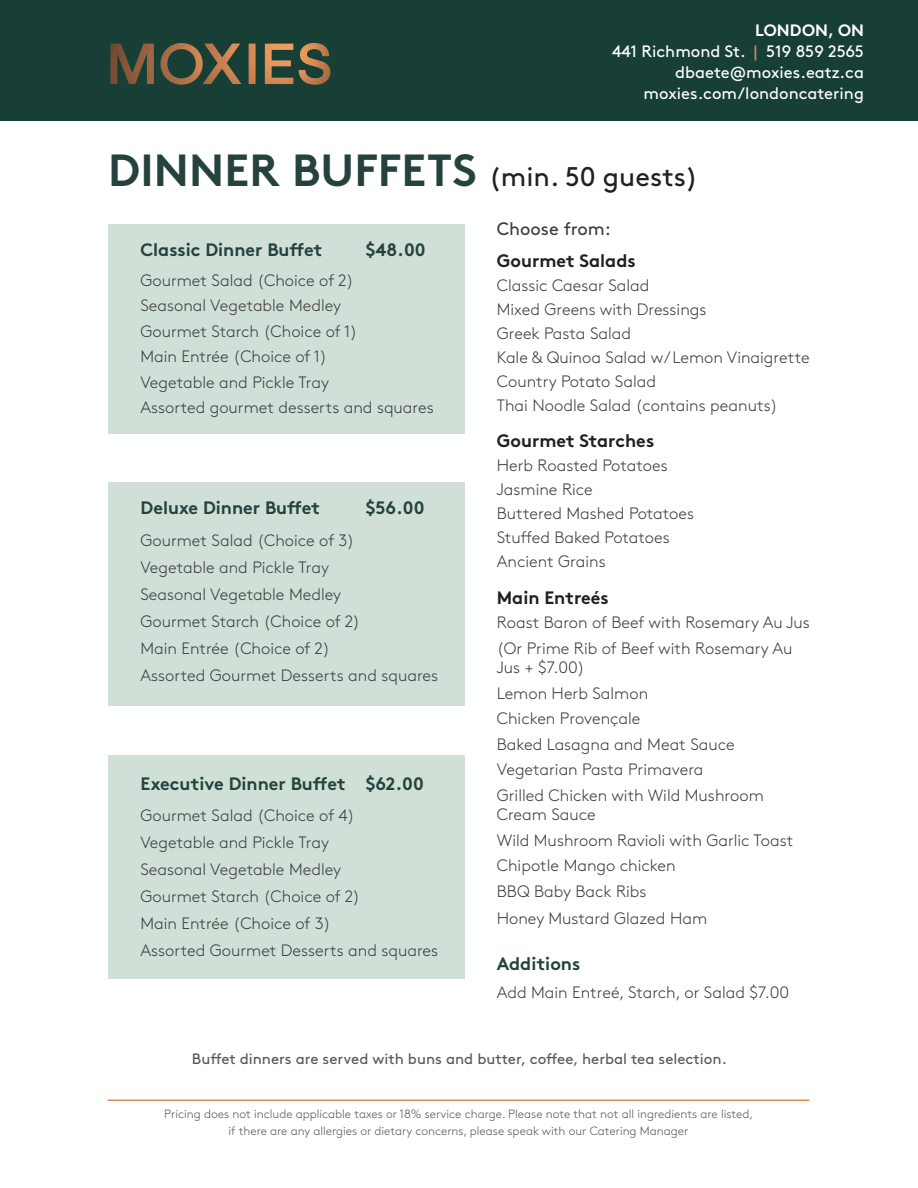
<style>
.page{position:relative;width:918px;height:1188px;background:#fff}
.page>*{position:absolute;margin:0;border:0;box-sizing:border-box;transform-origin:0 0}
.t1{font:27px "Brown";color:#231f20}
.H2_regular{font:700 18px "Brown";color:#25423e}
.H2_regular_black{font:700 18px "Brown";color:#231f20}
.Dinner_Buffet_Descriptions{font:18px "Brown";color:#3e3e3f}
.Dinner_Buffet_Descriptions-2{font:300 16.5px/19.5px "Brown";color:#3e3e3f}
.t2{font:16.5px/21px "Brown";color:#fff;text-align:right}
.t3{font:15px "Brown";color:#57585a}
.Fine_print{font:300 12px/16.5px "Brown";color:#57585a;text-align:center}
.s1{font-weight:700}
.s2{color:#d98b57}
.s3{font-weight:700;font-size:45px;color:#25423e}
</style>
<div class="page">
<div style="left:0;top:0;width:918px;height:121px;background:#173f35"></div>
<img style="left:249px;top:44px;width:7px;height:40px">
<img style="left:265px;top:44px;width:28px;height:40px">
<img style="left:299px;top:43px;width:31px;height:42px">
<img style="left:160px;top:43px;width:81px;height:42px">
<img style="left:110px;top:44px;width:44px;height:40px">
<div style="left:108px;top:224px;width:356px;height:210px;background:#d1e0d7"></div>
<div style="left:108px;top:482px;width:356px;height:223px;background:#d1e0d7"></div>
<div style="left:108px;top:756px;width:356px;height:223px;background:#d1e0d7"></div>
<hr style="left:107px;top:1100px;width:702px;height:1px;background:#d98b57">
<p class="t2" style="left:612px;top:18px;width:253px"><span class="s1">LONDON, ON<br></span>441 Richmond St. <span class="s2">|</span> 519 859 2565 dbaete@moxies.eatz.ca moxies.com/londoncatering</p>
<h1 class="t1" style="left:108px;top:156px;width:591px"><span class="s3">DINNER BUFFETS</span> (min. 50 guests)</h1>
<p class="H2_regular" style="left:140px;top:235px;width:184px">Classic Dinner Buffet</p>
<p class="H2_regular" style="left:366px;top:235px;width:61px">$48.00</p>
<p class="Dinner_Buffet_Descriptions-2" style="left:140px;top:269px;width:215px">Gourmet Salad (Choice of 2)</p>
<p class="Dinner_Buffet_Descriptions-2" style="left:140px;top:295px;width:202px">Seasonal Vegetable Medley</p>
<p class="Dinner_Buffet_Descriptions-2" style="left:140px;top:320px;width:219px">Gourmet Starch (Choice of 1)</p>
<p class="Dinner_Buffet_Descriptions-2" style="left:140px;top:346px;width:188px">Main Entrée (Choice of 1)</p>
<p class="Dinner_Buffet_Descriptions-2" style="left:140px;top:371px;width:190px">Vegetable and Pickle Tray</p>
<p class="Dinner_Buffet_Descriptions-2" style="left:140px;top:397px;width:295px">Assorted gourmet desserts and squares</p>
<p class="H2_regular" style="left:140px;top:493px;width:181px">Deluxe Dinner Buffet</p>
<p class="H2_regular" style="left:366px;top:493px;width:60px">$56.00</p>
<p class="Dinner_Buffet_Descriptions-2" style="left:140px;top:529px;width:216px">Gourmet Salad (Choice of 3)</p>
<p class="Dinner_Buffet_Descriptions-2" style="left:140px;top:556px;width:190px">Vegetable and Pickle Tray</p>
<p class="Dinner_Buffet_Descriptions-2" style="left:140px;top:583px;width:202px">Seasonal Vegetable Medley</p>
<p class="Dinner_Buffet_Descriptions-2" style="left:140px;top:610px;width:221px">Gourmet Starch (Choice of 2)</p>
<p class="Dinner_Buffet_Descriptions-2" style="left:140px;top:637px;width:191px">Main Entrée (Choice of 2)</p>
<p class="Dinner_Buffet_Descriptions-2" style="left:140px;top:664px;width:299px">Assorted Gourmet Desserts and squares</p>
<p class="H2_regular" style="left:140px;top:769px;width:285px">Executive Dinner Buffet $62.00</p>
<p class="Dinner_Buffet_Descriptions-2" style="left:140px;top:805px;width:216px">Gourmet Salad (Choice of 4)</p>
<p class="Dinner_Buffet_Descriptions-2" style="left:140px;top:832px;width:190px">Vegetable and Pickle Tray</p>
<p class="Dinner_Buffet_Descriptions-2" style="left:140px;top:859px;width:202px">Seasonal Vegetable Medley</p>
<p class="Dinner_Buffet_Descriptions-2" style="left:140px;top:886px;width:221px">Gourmet Starch (Choice of 2)</p>
<p class="Dinner_Buffet_Descriptions-2" style="left:140px;top:913px;width:192px">Main Entrée (Choice of 3)</p>
<p class="Dinner_Buffet_Descriptions-2" style="left:140px;top:940px;width:299px">Assorted Gourmet Desserts and squares</p>
<p class="Dinner_Buffet_Descriptions" style="left:497px;top:215px;width:116px">Choose from:</p>
<p class="H2_regular_black" style="left:497px;top:246px;width:140px">Gourmet Salads</p>
<p class="Dinner_Buffet_Descriptions-2" style="left:497px;top:274px;width:154px">Classic Caesar Salad</p>
<p class="Dinner_Buffet_Descriptions-2" style="left:497px;top:298px;width:211px">Mixed Greens with Dressings</p>
<p class="Dinner_Buffet_Descriptions-2" style="left:497px;top:322px;width:136px">Greek Pasta Salad</p>
<p class="Dinner_Buffet_Descriptions-2" style="left:497px;top:346px;width:314px">Kale &amp; Quinoa Salad w/ Lemon Vinaigrette</p>
<p class="Dinner_Buffet_Descriptions-2" style="left:497px;top:370px;width:161px">Country Potato Salad</p>
<p class="Dinner_Buffet_Descriptions-2" style="left:497px;top:394px;width:282px">Thai Noodle Salad (contains peanuts)</p>
<p class="H2_regular_black" style="left:497px;top:427px;width:159px">Gourmet Starches</p>
<p class="Dinner_Buffet_Descriptions-2" style="left:497px;top:455px;width:172px">Herb Roasted Potatoes</p>
<p class="Dinner_Buffet_Descriptions-2" style="left:497px;top:479px;width:98px">Jasmine Rice</p>
<p class="Dinner_Buffet_Descriptions-2" style="left:497px;top:503px;width:199px">Buttered Mashed Potatoes</p>
<p class="Dinner_Buffet_Descriptions-2" style="left:497px;top:527px;width:175px">Stuffed Baked Potatoes</p>
<p class="Dinner_Buffet_Descriptions-2" style="left:497px;top:551px;width:110px">Ancient Grains</p>
<p class="H2_regular_black" style="left:497px;top:583px;width:114px">Main Entreés</p>
<p class="Dinner_Buffet_Descriptions-2" style="left:497px;top:611px;width:315px">Roast Baron of Beef with Rosemary Au Jus</p>
<p class="Dinner_Buffet_Descriptions-2" style="left:497px;top:637px;width:297px">(Or Prime Rib of Beef with Rosemary Au<br>Jus + $7.00)</p>
<p class="Dinner_Buffet_Descriptions-2" style="left:497px;top:682px;width:153px">Lemon Herb Salmon</p>
<p class="Dinner_Buffet_Descriptions-2" style="left:497px;top:707px;width:145px">Chicken Provençale</p>
<p class="Dinner_Buffet_Descriptions-2" style="left:497px;top:733px;width:239px">Baked Lasagna and Meat Sauce</p>
<p class="Dinner_Buffet_Descriptions-2" style="left:497px;top:758px;width:208px">Vegetarian Pasta Primavera</p>
<p class="Dinner_Buffet_Descriptions-2" style="left:497px;top:784px;width:269px">Grilled Chicken with Wild Mushroom<br>Cream Sauce</p>
<p class="Dinner_Buffet_Descriptions-2" style="left:497px;top:829px;width:298px">Wild Mushroom Ravioli with Garlic Toast</p>
<p class="Dinner_Buffet_Descriptions-2" style="left:497px;top:854px;width:180px">Chipotle Mango chicken</p>
<p class="Dinner_Buffet_Descriptions-2" style="left:497px;top:880px;width:151px">BBQ Baby Back Ribs</p>
<p class="Dinner_Buffet_Descriptions-2" style="left:497px;top:908px;width:212px">Honey Mustard Glazed Ham</p>
<p class="H2_regular" style="left:497px;top:949px;width:85px">Additions</p>
<p class="Dinner_Buffet_Descriptions-2" style="left:497px;top:982px;width:294px">Add Main Entreé, Starch, or Salad $7.00</p>
<p class="t3" style="left:192px;top:1047px;width:536px">Buffet dinners are served with buns and butter, coffee, herbal tea selection.</p>
<p class="Fine_print" style="left:164px;top:1105px;width:590px">Pricing does not include applicable taxes or 18% service charge. Please note that not all ingredients are listed, if there are any allergies or dietary concerns, please speak with our Catering Manager</p>
</div>
